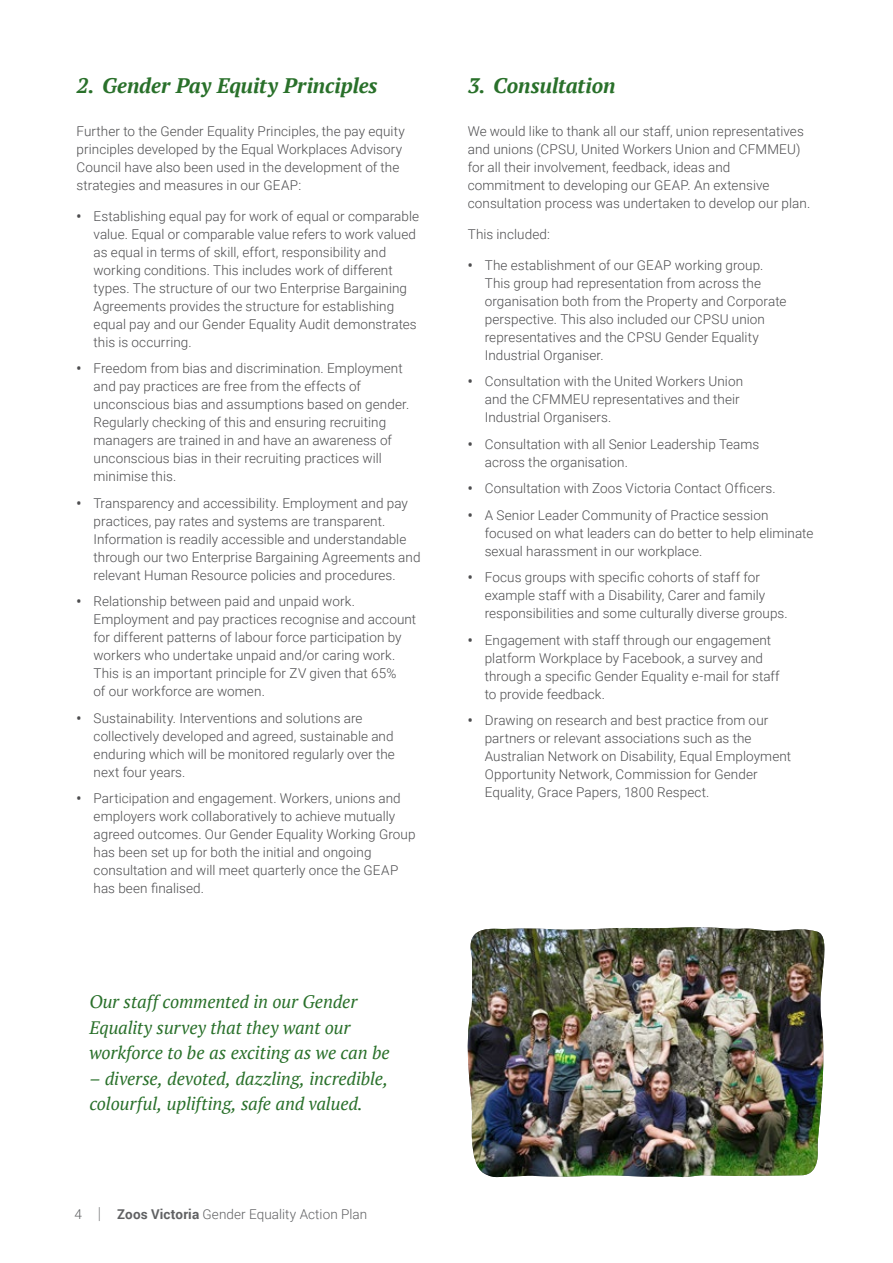
<style>
.page{position:relative;width:893px;height:1263px;background:#fff}
.page>*{position:absolute;margin:0;border:0;box-sizing:border-box;transform-origin:0 0}
.t1{font:italic 700 21px "PT Serif";letter-spacing:-.005em;color:#29702a}
.t2{font:italic 18px/25.5px "PT Serif";letter-spacing:-.005em;color:#29702a}
.t3{font:300 13.5px/18px "Roboto";letter-spacing:.005em;color:#4d4d4f}
.t4{font:300 13.5px "Roboto";letter-spacing:.005em;color:#606163}
.s1{font-weight:700}
.s2{font-size:16.5px}
</style>
<div class="page">
<img style="left:467px;top:927px;width:358px;height:250px">
<h1 class="t1" style="left:77px;top:72px;width:303px">2. Gender Pay Equity Principles</h1>
<p class="t3" style="left:77px;top:122px;width:330px">Further to the Gender Equality Principles, the pay equity principles developed by the Equal Workplaces Advisory Council have also been used in the development of the strategies and measures in our GEAP:</p>
<p class="t3" style="left:94px;top:207px;width:327px;text-indent:-17px"><span class="s1">•</span> Establishing equal pay for work of equal or comparable value. Equal or comparable value refers to work valued as equal in terms of skill, effort, responsibility and working conditions. This includes work of different types. The structure of our two Enterprise Bargaining Agreements provides the structure for establishing equal pay and our Gender Equality Audit demonstrates this is occurring.</p>
<p class="t3" style="left:94px;top:359px;width:317px;text-indent:-17px"><span class="s1">•</span> Freedom from bias and discrimination. Employment and pay practices are free from the effects of unconscious bias and assumptions based on gender.<br>Regularly checking of this and ensuring recruiting managers are trained in and have an awareness of unconscious bias in their recruiting practices will minimise this.</p>
<p class="t3" style="left:94px;top:494px;width:328px;text-indent:-17px"><span class="s1">•</span> Transparency and accessibility. Employment and pay practices, pay rates and systems are transparent.<br>Information is readily accessible and understandable through our two Enterprise Bargaining Agreements and relevant Human Resource policies and procedures.</p>
<p class="t3" style="left:94px;top:592px;width:324px;text-indent:-17px"><span class="s1">•</span> Relationship between paid and unpaid work.<br>Employment and pay practices recognise and account for different patterns of labour force participation by workers who undertake unpaid and/or caring work.<br>This is an important principle for ZV given that 65%<br>of our workforce are women.</p>
<p class="t3" style="left:94px;top:709px;width:303px;text-indent:-17px"><span class="s1">•</span> Sustainability. Interventions and solutions are collectively developed and agreed, sustainable and enduring which will be monitored regularly over the next four years.</p>
<p class="t3" style="left:94px;top:789px;width:323px;text-indent:-17px"><span class="s1">•</span> Participation and engagement. Workers, unions and employers work collaboratively to achieve mutually agreed outcomes. Our Gender Equality Working Group has been set up for both the initial and ongoing consultation and will meet quarterly once the GEAP has been finalised.</p>
<h2 class="t2" style="left:89px;top:989px;width:302px">Our staff commented in our Gender<br>Equality survey that they want our workforce to be as exciting as we can be</h2>
<h2 class="t2" style="left:89px;top:1065px;width:300px">– diverse, devoted, dazzling, incredible, colourful, uplifting, safe and valued.</h2>
<p class="t4" style="left:74px;top:1204px;width:294px">4 <span class="s2">|</span> <span class="s1">Zoos Victoria</span> Gender Equality Action Plan</p>
<h1 class="t1" style="left:468px;top:72px;width:149px">3. Consultation</h1>
<p class="t3" style="left:468px;top:122px;width:344px">We would like to thank all our staff, union representatives and unions (CPSU, United Workers Union and CFMMEU) for all their involvement, feedback, ideas and commitment to developing our GEAP. An extensive consultation process was undertaken to develop our plan.</p>
<p class="t3" style="left:468px;top:225px;width:84px">This included:</p>
<p class="t3" style="left:485px;top:255px;width:303px;text-indent:-17px"><span class="s1">•</span> The establishment of our GEAP working group.<br>This group had representation from across the organisation both from the Property and Corporate perspective. This also included our CPSU union representatives and the CPSU Gender Equality Industrial Organiser.</p>
<p class="t3" style="left:485px;top:372px;width:260px;text-indent:-17px"><span class="s1">•</span> Consultation with the United Workers Union and the CFMMEU representatives and their<br>Industrial Organisers.</p>
<p class="t3" style="left:485px;top:434px;width:276px;text-indent:-17px"><span class="s1">•</span> Consultation with all Senior Leadership Teams across the organisation.</p>
<p class="t3" style="left:468px;top:479px;width:310px"><span class="s1">•</span> Consultation with Zoos Victoria Contact Officers.</p>
<p class="t3" style="left:485px;top:505px;width:330px;text-indent:-17px"><span class="s1">•</span> A Senior Leader Community of Practice session focused on what leaders can do better to help eliminate sexual harassment in our workplace.</p>
<p class="t3" style="left:485px;top:568px;width:304px;text-indent:-17px"><span class="s1">•</span> Focus groups with specific cohorts of staff for example staff with a Disability, Carer and family responsibilities and some culturally diverse groups.</p>
<p class="t3" style="left:485px;top:630px;width:296px;text-indent:-17px"><span class="s1">•</span> Engagement with staff through our engagement platform Workplace by Facebook, a survey and through a specific Gender Equality e-mail for staff to provide feedback.</p>
<p class="t3" style="left:485px;top:711px;width:308px;text-indent:-17px"><span class="s1">•</span> Drawing on research and best practice from our partners or relevant associations such as the Australian Network on Disability, Equal Employment Opportunity Network, Commission for Gender Equality, Grace Papers, 1800 Respect.</p>
</div>
